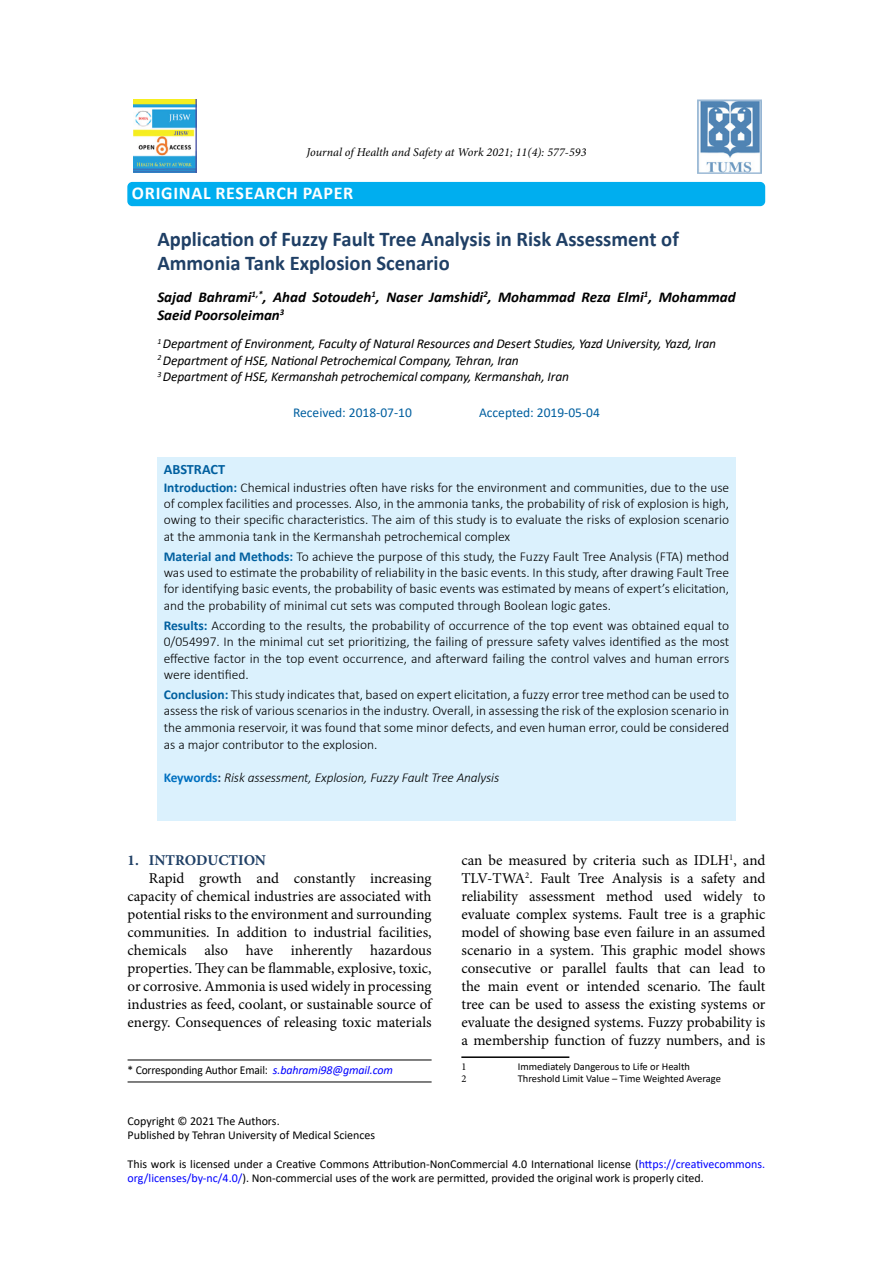
<style>
.page{position:relative;width:893px;height:1263px;background:#fff}
.page>*{position:absolute;margin:0;border:0;box-sizing:border-box;transform-origin:0 0}
.t1{font:700 21px/24px "Calibri";color:#1f3f65}
.t2{font:700 19.5px "Calibri";letter-spacing:.04em;color:#fff}
.t3{font:700 18px "Calibri";letter-spacing:.04em;color:#fff}
.t4{font:15px/18px "Minion Pro";color:#000;text-align:justify}
.t5{font:italic 700 15px/18px "Calibri";color:#000}
.t6{font:700 15px "Minion Pro";color:#1f3f65}
.t7{font:700 14.25px "Calibri";color:#005f9f}
.t8{font:300 13.5px/16.2px "Calibri";color:#000;text-align:justify}
.t9{font:italic 13.5px/16.5px "Calibri";letter-spacing:-.01em;color:#000}
.t10{font:italic 300 13.5px "Calibri";letter-spacing:-.01em;color:#000}
.t11{font:13.5px "Calibri";color:#005f9f}
.t12{font:12px/14.4px "Calibri";color:#000}
.t13{font:italic 12px "Minion Pro";color:#000}
.t14{font:12px "Calibri";color:#000;scale:.96 1}
.t15{font:10.5px "Calibri";color:#000}
.t16{font:10.5px "Minion Pro";color:#000}
.s1{font-weight:700;color:#005f9f}
.s2{font-weight:700;font-style:normal;color:#0070c0}
.s3{font-weight:700;font-style:normal;color:#1f3f65}
.s4{font-style:italic;color:#00f}
.s5{color:#00f}
</style>
<div class="page">
<div style="left:157px;top:457px;width:579px;height:363px;background:#dbf1fd"></div>
<div style="left:128px;top:183px;width:636px;height:22px;background:#00aeef;border-radius:4px"></div>
<div style="left:127px;top:182px;width:638px;height:24px;border:2px solid #00aeef;border-radius:4px"></div>
<hr style="left:128px;top:1059px;width:304px;height:1px;background:#000">
<img style="left:133px;top:99px;width:63px;height:73px">
<img style="left:697px;top:99px;width:64px;height:74px">
<hr style="left:128px;top:1081px;width:304px;height:1px;background:#000">
<hr style="left:461px;top:1056px;width:108px;height:2px;background:#000">
<p class="t13" style="left:306px;top:144px;width:282px">Journal of Health and Safety at Work 2021; 11(4): 577-593</p>
<h2 class="t2" style="left:165px;top:178px;width:166px">RESEARCH ARTICLE</h2>
<h1 class="t1" style="left:157px;top:227px;width:523px">Application of Fuzzy Fault Tree Analysis in Risk Assessment of<br>Ammonia Tank Explosion Scenario</h1>
<p class="t5" style="left:157px;top:287px;width:580px">Sajad Bahrami<sup>1,*</sup>, Ahad Sotoudeh<sup>1</sup>, Naser Jamshidi<sup>2</sup>, Mohammad Reza Elmi<sup>1</sup>, Mohammad<br>Saeid Poorsoleiman<sup>3</sup></p>
<p class="t9" style="left:157px;top:335px;width:560px"><sup>1</sup> Department of Environment, Faculty of Natural Resources and Desert Studies, Yazd University, Yazd, Iran<br><sup>2</sup> Department of HSE, National Petrochemical Company, Tehran, Iran<br><sup>3</sup> Department of HSE, Kermanshah petrochemical company, Kermanshah, Iran</p>
<p class="t11" style="left:293px;top:403px;width:120px">Received: 2018-07-10</p>
<p class="t11" style="left:479px;top:403px;width:122px">Accepted: 2019-05-04</p>
<h3 class="t3" style="left:132px;top:180px;width:223px">ORIGINAL RESEARCH PAPER</h3>
<p class="t7" style="left:164px;top:459px;width:63px">ABSTRACT</p>
<p class="t8" style="left:164px;top:479px;width:567px"><span class="s1">Introduction:</span> Chemical industries often have risks for the environment and communities, due to the use of complex facilities and processes. Also, in the ammonia tanks, the probability of risk of explosion is high, owing to their specific characteristics. The aim of this study is to evaluate the risks of explosion scenario at the ammonia tank in the Kermanshah petrochemical complex</p>
<p class="t8" style="left:164px;top:548px;width:567px"><span class="s1">Material and Methods:</span> To achieve the purpose of this study, the Fuzzy Fault Tree Analysis (FTA) method was used to estimate the probability of reliability in the basic events. In this study, after drawing Fault Tree for identifying basic events, the probability of basic events was estimated by means of expert’s elicitation, and the probability of minimal cut sets was computed through Boolean logic gates.</p>
<p class="t8" style="left:164px;top:617px;width:567px"><span class="s1">Results:</span> According to the results, the probability of occurrence of the top event was obtained equal to 0/054997. In the minimal cut set prioritizing, the failing of pressure safety valves identified as the most effective factor in the top event occurrence, and afterward failing the control valves and human errors were identified.</p>
<p class="t8" style="left:164px;top:686px;width:567px"><span class="s1">Conclusion:</span> This study indicates that, based on expert elicitation, a fuzzy error tree method can be used to assess the risk of various scenarios in the industry. Overall, in assessing the risk of the explosion scenario in the ammonia reservoir, it was found that some minor defects, and even human error, could be considered as a major contributor to the explosion.</p>
<p class="t10" style="left:164px;top:769px;width:337px"><span class="s2">Keywords</span><span class="s3">:</span> Risk assessment, Explosion, Fuzzy Fault Tree Analysis</p>
<p class="t6" style="left:128px;top:850px;width:140px">1. INTRODUCTION</p>
<p class="t4" style="left:128px;top:869px;width:306px;text-indent:21px">Rapid growth and constantly increasing capacity of chemical industries are associated with potential risks to the environment and surrounding communities. In addition to industrial facilities, chemicals also have inherently hazardous properties. They can be flammable, explosive, toxic, or corrosive. Ammonia is used widely in processing industries as feed, coolant, or sustainable source of energy. Consequences of releasing toxic materials</p>
<p class="t14" style="left:128px;top:1061px;width:278px">* Corresponding Author Email: <span class="s4">s.bahrami98@gmail.com</span></p>
<p class="t4" style="left:461px;top:851px;width:306px">can be measured by criteria such as IDLH<sup>1</sup>, and TLV-TWA<sup>2</sup>. Fault Tree Analysis is a safety and reliability assessment method used widely to evaluate complex systems. Fault tree is a graphic model of showing base even failure in an assumed scenario in a system. This graphic model shows consecutive or parallel faults that can lead to the main event or intended scenario. The fault tree can be used to assess the existing systems or evaluate the designed systems. Fuzzy probability is a membership function of fuzzy numbers, and is</p>
<p class="t16" style="left:461px;top:1059px;width:7px">1</p>
<p class="t15" style="left:518px;top:1059px;width:174px">Immediately Dangerous to Life or Health</p>
<p class="t16" style="left:461px;top:1072px;width:7px">2</p>
<p class="t15" style="left:518px;top:1071px;width:205px">Threshold Limit Value – Time Weighted Average</p>
<p class="t12" style="left:128px;top:1113px;width:249px">Copyright © 2021 The Authors.<br>Published by Tehran University of Medical Sciences</p>
<p class="t12" style="left:128px;top:1156px;width:639px">This work is licensed under a Creative Commons Attribution-NonCommercial 4.0 International license (<span class="s5">https://creativecommons. org/licenses/by-nc/4.0/</span>). Non-commercial uses of the work are permitted, provided the original work is properly cited.</p>
</div>
